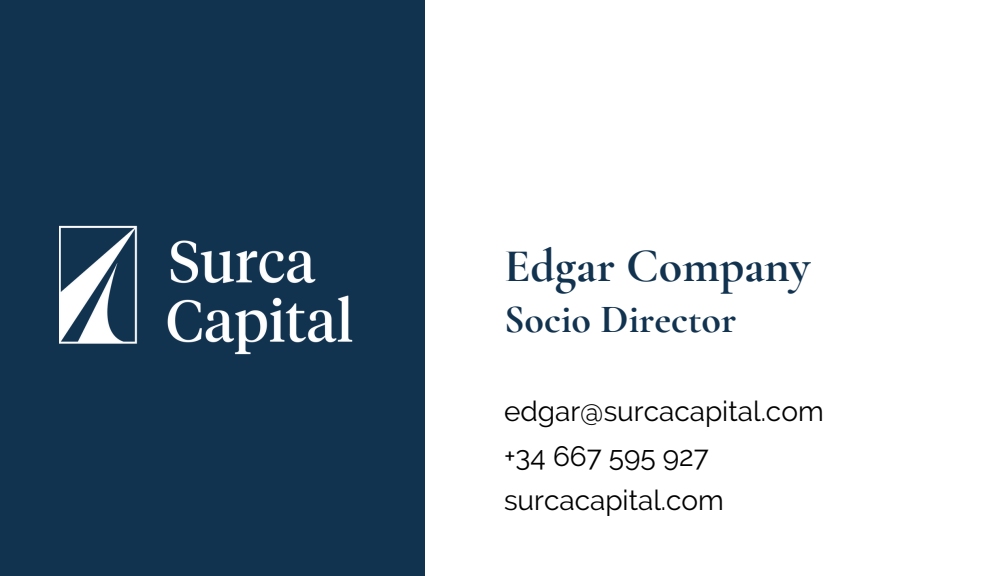
<style>
.page{position:relative;width:1008px;height:576px;background:#fff}
.page>*{position:absolute;margin:0;border:0;box-sizing:border-box;transform-origin:0 0}
.t1{font:700 48px "Cormorant Garamond";color:#123350}
.t2{font:700 40px "Cormorant Garamond";color:#123350}
.t3{font:28px "Raleway";color:#000}
</style>
<div class="page">
<div style="left:0;top:0;width:425px;height:576px;background:#123350"></div>
<img style="left:59px;top:225px;width:294px;height:130px">
<p class="t1" style="left:504px;top:237px;width:308px">Edgar Company</p>
<p class="t2" style="left:504px;top:295px;width:234px">Socio Director</p>
<p class="t3" style="left:504px;top:395px;width:321px">edgar@surcacapital.com</p>
<p class="t3" style="left:504px;top:439px;width:206px">+34 667 595 927</p>
<p class="t3" style="left:504px;top:484px;width:222px">surcacapital.com</p>
</div>
